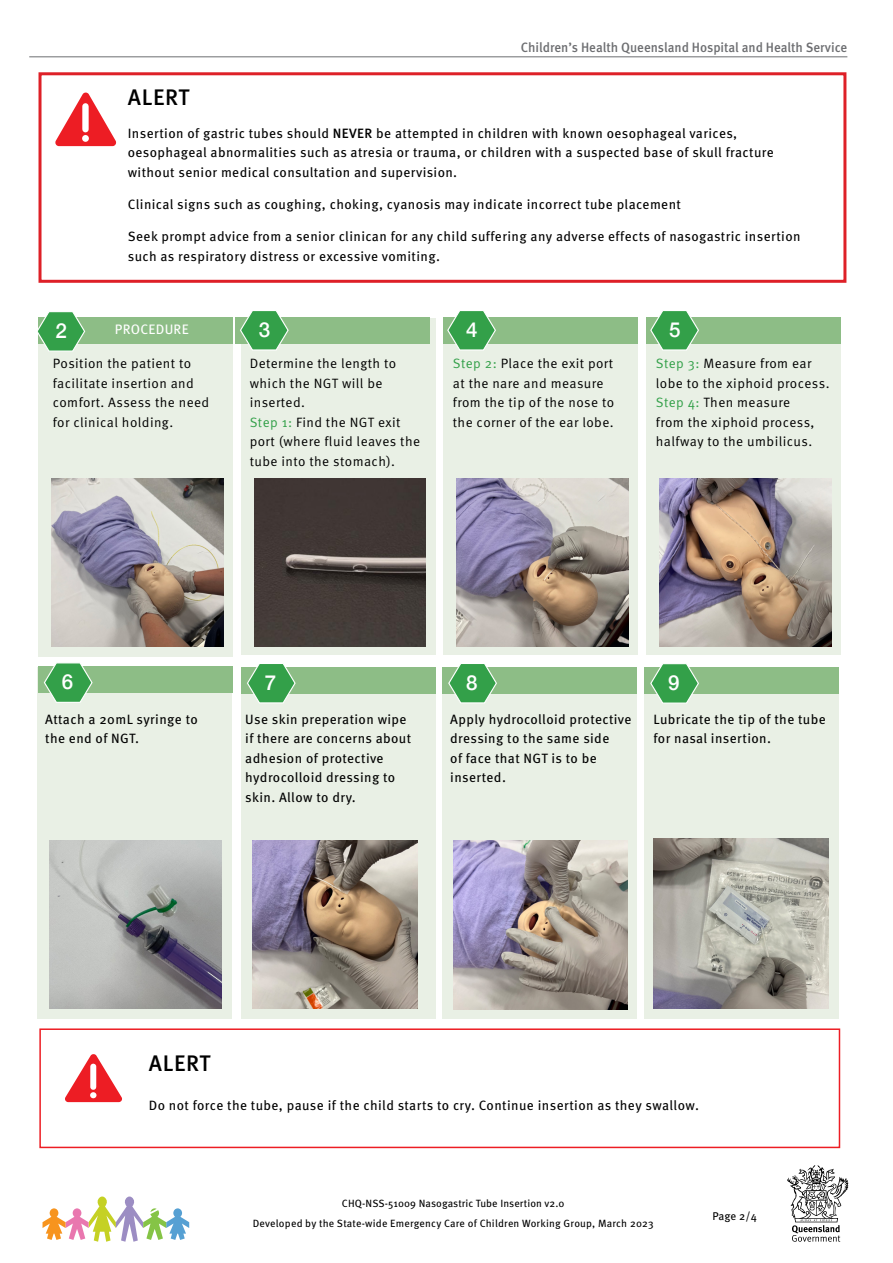
<style>
.page{position:relative;width:893px;height:1263px;background:#fff}
.page>*{position:absolute;margin:0;border:0;box-sizing:border-box;transform-origin:0 0}
.t1{font:500 22.5px "Meta OT";letter-spacing:.03em;color:#000}
.t2{font:500 20.55px "Helvetica Neue";color:#fff}
.t3{font:13.65px "Meta OT";letter-spacing:.02em;color:#fff}
.t4{font:13.5px/19.5px "Meta OT";letter-spacing:.03em;color:#000}
.t5{font:13.5px/19.5px "Meta OT Norm";letter-spacing:.03em;color:#000}
.t6{font:500 13.5px "Meta OT";color:#6d6e71;scale:.96 1}
.t7{font:11.25px "Meta OT";color:#000}
.t8{font:10.5px/20.4px "Meta OT";letter-spacing:.01em;color:#000;text-align:center}
.s1{font-weight:500}
.s2{color:#33a049}
</style>
<div class="page">
<div style="left:38px;top:667px;width:194px;height:352px;background:#e9f0e5"></div>
<div style="left:241px;top:318px;width:194px;height:336px;background:#e9f0e5"></div>
<div style="left:443px;top:318px;width:195px;height:336px;background:#e9f0e5"></div>
<div style="left:646px;top:318px;width:194px;height:336px;background:#e9f0e5"></div>
<div style="left:235px;top:317px;width:195px;height:26px;background:#8dbd86"></div>
<svg style="left:239px;top:311px;width:50px;height:40px"></svg>
<div style="left:443px;top:317px;width:194px;height:26px;background:#8dbd86"></div>
<svg style="left:446px;top:311px;width:51px;height:40px"></svg>
<div style="left:646px;top:317px;width:194px;height:26px;background:#8dbd86"></div>
<svg style="left:649px;top:311px;width:51px;height:40px"></svg>
<div style="left:38px;top:666px;width:194px;height:27px;background:#8dbd86"></div>
<svg style="left:44px;top:663px;width:49px;height:40px"></svg>
<div style="left:38px;top:318px;width:195px;height:338px;background:#e9f0e5"></div>
<div style="left:39px;top:317px;width:194px;height:27px;background:#8dbd86"></div>
<svg style="left:37px;top:312px;width:49px;height:40px"></svg>
<hr style="left:29px;top:56px;width:818px;height:1px;background:#6d6e71">
<img style="left:254px;top:478px;width:172px;height:168px">
<div style="left:241px;top:667px;width:195px;height:352px;background:#e9f0e5"></div>
<div style="left:241px;top:667px;width:194px;height:26px;background:#8dbd86"></div>
<svg style="left:246px;top:664px;width:50px;height:40px"></svg>
<div style="left:442px;top:667px;width:194px;height:352px;background:#e9f0e5"></div>
<div style="left:442px;top:667px;width:195px;height:26px;background:#8dbd86"></div>
<svg style="left:447px;top:664px;width:51px;height:40px"></svg>
<div style="left:39px;top:1028px;width:801px;height:120px;border:2px solid #ed1d24"></div>
<svg style="left:65px;top:1054px;width:57px;height:49px"></svg>
<div style="left:39px;top:72px;width:807px;height:211px;border:3px solid #de2027"></div>
<svg style="left:55px;top:92px;width:62px;height:55px"></svg>
<div style="left:82px;top:106px;width:7px;height:23px;background:#fff"></div>
<div style="left:82px;top:135px;width:7px;height:7px;background:#fff;border-radius:50%"></div>
<svg style="left:43px;top:1196px;width:146px;height:46px"></svg>
<svg style="left:787px;top:1165px;width:61px;height:77px"></svg>
<div style="left:644px;top:667px;width:195px;height:352px;background:#e9f0e5"></div>
<div style="left:644px;top:667px;width:195px;height:27px;background:#8dbd86"></div>
<svg style="left:650px;top:664px;width:49px;height:40px"></svg>
<img style="left:51px;top:478px;width:172px;height:168px">
<img style="left:457px;top:478px;width:172px;height:168px">
<img style="left:659px;top:478px;width:172px;height:168px">
<img style="left:253px;top:840px;width:164px;height:168px">
<img style="left:50px;top:840px;width:172px;height:168px">
<img style="left:454px;top:840px;width:173px;height:169px">
<img style="left:653px;top:839px;width:175px;height:169px">
<p class="t6" style="left:521px;top:39px;width:342px">Children’s Health Queensland Hospital and Health Service</p>
<h2 class="t2" style="left:55px;top:314px;width:13px">2</h2>
<h1 class="t1" style="left:128px;top:84px;width:63px">ALERT</h1>
<p class="t4" style="left:128px;top:123px;width:647px">Insertion of gastric tubes should <span class="s1">NEVER</span> be attempted in children with known oesophageal varices, oesophageal abnormalities such as atresia or trauma, or children with a suspected base of skull fracture without senior medical consultation and supervision.</p>
<p class="t4" style="left:128px;top:195px;width:555px">Clinical signs such as coughing, choking, cyanosis may indicate incorrect tube placement</p>
<p class="t4" style="left:128px;top:227px;width:674px">Seek prompt advice from a senior clinican for any child suffering any adverse effects of nasogastric insertion such as respiratory distress or excessive vomiting.</p>
<p class="t3" style="left:115px;top:320px;width:75px">PROCEDURE</p>
<h2 class="t2" style="left:259px;top:313px;width:13px">3</h2>
<h2 class="t2" style="left:466px;top:313px;width:13px">4</h2>
<h2 class="t2" style="left:669px;top:313px;width:13px">5</h2>
<p class="t5" style="left:53px;top:354px;width:158px">Position the patient to facilitate insertion and comfort. Assess the need for clinical holding.</p>
<p class="t5" style="left:250px;top:354px;width:172px">Determine the length to which the NGT will be inserted.<br><span class="s2">Step 1:</span> Find the NGT exit port (where fluid leaves the tube into the stomach).</p>
<p class="t5" style="left:453px;top:354px;width:163px"><span class="s2">Step 2:</span> Place the exit port at the nare and measure from the tip of the nose to the corner of the ear lobe.</p>
<p class="t5" style="left:656px;top:354px;width:175px"><span class="s2">Step 3:</span> Measure from ear lobe to the xiphoid process.<br><span class="s2">Step 4:</span> Then measure<br>from the xiphoid process, halfway to the umbilicus.</p>
<h2 class="t2" style="left:62px;top:666px;width:13px">6</h2>
<p class="t4" style="left:45px;top:709px;width:154px">Attach a 20mL syringe to the end of NGT.</p>
<h2 class="t2" style="left:265px;top:666px;width:13px">7</h2>
<h2 class="t2" style="left:466px;top:666px;width:13px">8</h2>
<p class="t4" style="left:450px;top:709px;width:183px">Apply hydrocolloid protective dressing to the same side<br>of face that NGT is to be inserted.</p>
<p class="t4" style="left:245px;top:709px;width:167px">Use skin preperation wipe if there are concerns about adhesion of protective hydrocolloid dressing to skin. Allow to dry.</p>
<h2 class="t2" style="left:668px;top:666px;width:13px">9</h2>
<p class="t4" style="left:653px;top:709px;width:174px">Lubricate the tip of the tube for nasal insertion.</p>
<h1 class="t1" style="left:149px;top:1049px;width:63px">ALERT</h1>
<p class="t4" style="left:149px;top:1096px;width:552px">Do not force the tube, pause if the child starts to cry. Continue insertion as they swallow.</p>
<p class="t8" style="left:253px;top:1193px;width:403px">CHQ-NSS-51009 Nasogastric Tube Insertion v2.0<br>Developed by the State-wide Emergency Care of Children Working Group, March 2023</p>
<p class="t7" style="left:712px;top:1210px;width:46px">Page 2/4</p>
</div>
